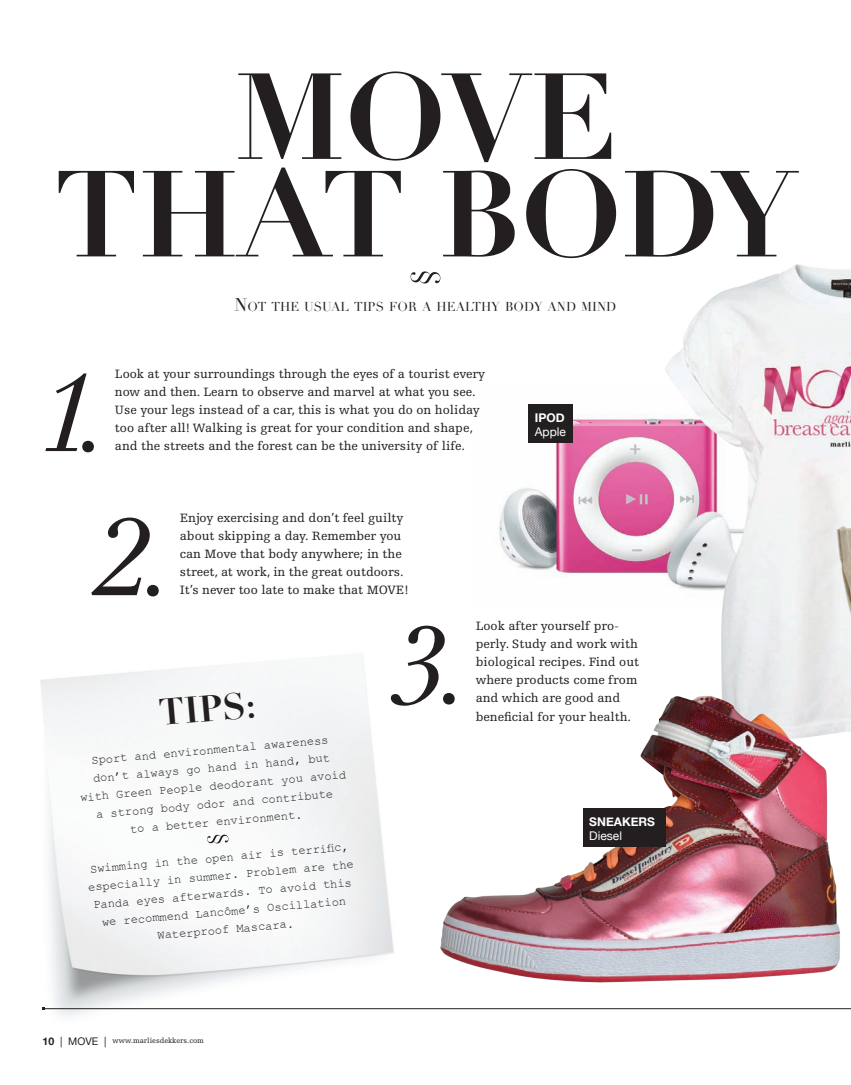
<style>
.page{position:relative;width:851px;height:1085px;background:#fff}
.page>*{position:absolute;margin:0;border:0;box-sizing:border-box;transform-origin:0 0}
.t1{font:700 120px/97.5px "Didot";color:#231f20;text-align:center}
.t2{font:italic 108px "Didot";color:#231f20}
.broodtekst{font:700 36px "Didot";color:#231f20}
.broodtekst-2{font:12.75px/18px "Egyptienne F";color:#231f20}
.broodtekst-3{font:12.6px "Didot";color:#231f20}
.broodtekst-4{font:12px/18px "Courier New";color:#231f20;text-align:center}
.broodtekst-5{font:700 12px "Helvetica Neue";color:#fff}
.broodtekst-6{font:12px "Helvetica Neue";color:#fff}
.t3{font:7.5px "Egyptienne F";color:#231f20}
.s1{font-size:18px}
.s2{font-family:"Helvetica Neue";font-weight:700;font-size:10.5px}
.s3{font-family:"Helvetica Neue";font-size:10.5px}
</style>
<div class="page">
<img style="left:40px;top:654px;width:440px;height:363px">
<svg style="left:207px;top:834px;width:21px;height:9px"></svg>
<img style="left:499px;top:418px;width:162px;height:157px">
<img style="left:661px;top:264px;width:189px;height:423px">
<svg style="left:91px;top:517px;width:68px;height:80px"></svg>
<svg style="left:45px;top:373px;width:49px;height:80px"></svg>
<svg style="left:410px;top:271px;width:30px;height:12px"></svg>
<svg style="left:390px;top:625px;width:65px;height:81px"></svg>
<img style="left:831px;top:498px;width:19px;height:189px">
<img style="left:431px;top:687px;width:419px;height:302px">
<div style="left:583px;top:807px;width:82px;height:39px;background:#231f20"></div>
<div style="left:528px;top:403px;width:45px;height:39px;background:#231f20"></div>
<hr style="left:44px;top:1008px;width:806px;height:1px;background:#231f20">
<p class="t1" style="left:54px;top:70px;width:744px">MOVE<br>THAT BODY</p>
<p class="broodtekst-3" style="left:234px;top:298px;width:383px"><span class="s1">N</span>OT THE USUAL TIPS FOR A HEALTHY BODY AND MIND</p>
<p class="t2" style="left:41px;top:346px;width:73px">1.</p>
<p class="broodtekst-2" style="left:115px;top:365px;width:372px">Look at your surroundings through the eyes of a tourist every now and then. Learn to observe and marvel at what you see.<br>Use your legs instead of a car, this is what you do on holiday too after all! Walking is great for your condition and shape, and the streets and the forest can be the university of life.</p>
<p class="t2" style="left:100px;top:490px;width:78px">2.</p>
<p class="broodtekst-2" style="left:180px;top:509px;width:230px">Enjoy exercising and don’t feel guilty about skipping a day. Remember you can Move that body anywhere; in the street, at work, in the great outdoors.<br>It’s never too late to make that MOVE!</p>
<p class="broodtekst-5" style="left:534px;top:410px;width:31px">IPOD</p>
<p class="broodtekst-6" style="left:534px;top:424px;width:33px">Apple</p>
<p class="broodtekst" style="left:157px;top:690px;width:98px;rotate:-5deg">TIPS:</p>
<p class="broodtekst-4" style="left:76px;top:752px;width:268px;rotate:-5deg">Sport and environmental awareness don’t always go hand in hand, but with Green People deodorant you avoid a strong body odor and contribute<br>to a better environment.</p>
<p class="broodtekst-4" style="left:86px;top:859px;width:268px;rotate:-5deg">Swimming in the open air is terrific, especially in summer. Problem are the Panda eyes afterwards. To avoid this we recommend Lancôme’s Oscillation Waterproof Mascara.</p>
<p class="t2" style="left:396px;top:598px;width:78px">3.</p>
<p class="broodtekst-2" style="left:475px;top:617px;width:165px">Look after yourself pro&shy;perly. Study and work with biological recipes. Find out where products come from and which are good and beneficial for your health.</p>
<p class="broodtekst-5" style="left:589px;top:814px;width:67px">SNEAKERS</p>
<p class="broodtekst-6" style="left:589px;top:828px;width:34px">Diesel</p>
<p class="t3" style="left:43px;top:1036px;width:163px"><span class="s2">10</span> <span class="s3">| MOVE |</span> www.marliesdekkers.com</p>
</div>
